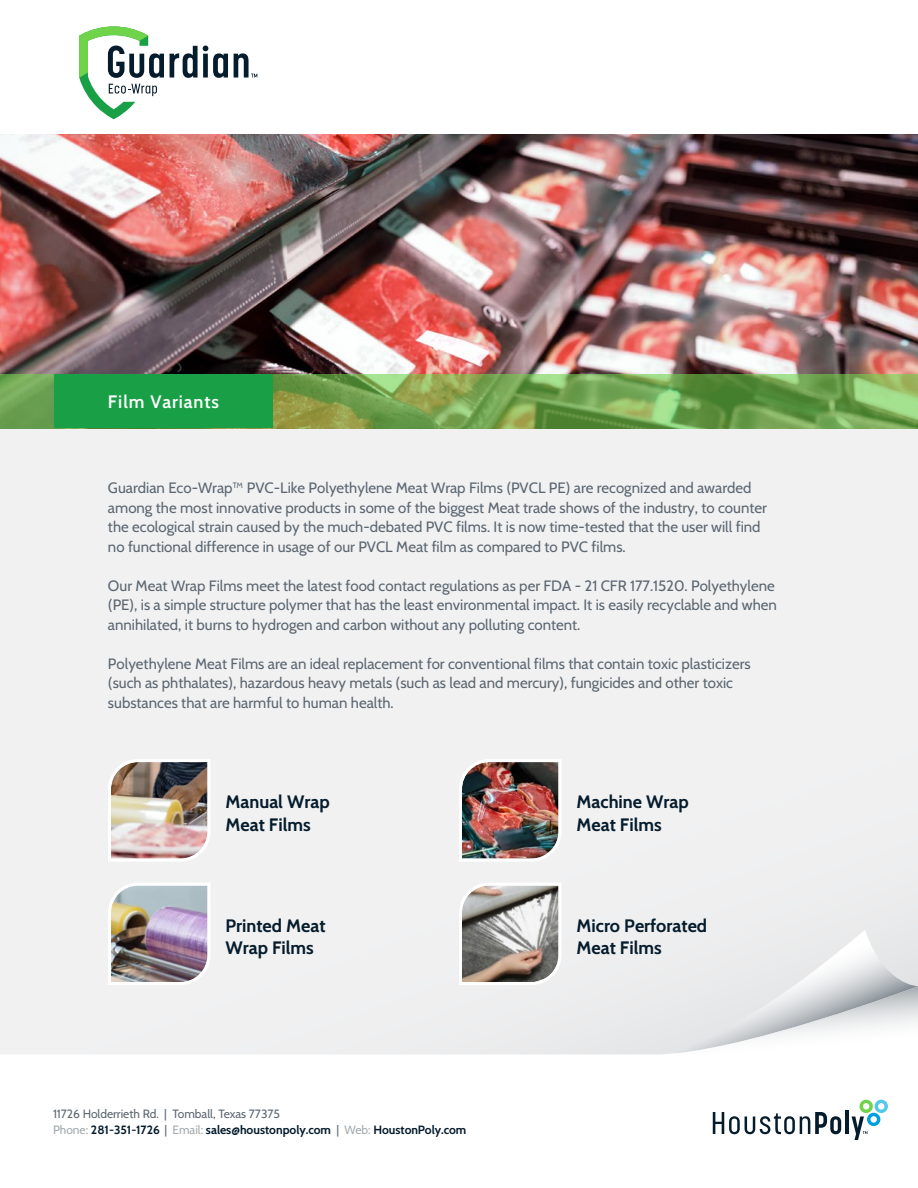
<style>
.page{position:relative;width:918px;height:1188px;background:#fff}
.page>*{position:absolute;margin:0;border:0;box-sizing:border-box;transform-origin:0 0}
.t1{font:700 18px/22.5px "Cabin";color:#051c2c}
.t2{font:600 18px "Cabin";letter-spacing:.05em;color:#fff}
.t3{font:15px/19.5px "Cabin";color:#5b6670}
.t4{font:700 12px/16.5px "Cabin";color:#051c2c}
.s1{font-weight:400;color:#5b6670}
.s2{font-weight:400;color:#a2a9ad}
</style>
<div class="page">
<div style="left:0;top:428px;width:918px;height:626px;background:#f1f1f2"></div>
<svg style="left:713px;top:1112px;width:128px;height:22px"></svg>
<hr style="left:845px;top:1110px;width:4px;height:24px;background:#051c2c">
<svg style="left:852px;top:1100px;width:36px;height:40px"></svg>
<img style="left:0;top:135px;width:918px;height:239px">
<svg style="left:655px;top:930px;width:263px;height:124px"></svg>
<svg style="left:0;top:374px;width:918px;height:54px;background:#76a351"></svg>
<div style="left:54px;top:374px;width:219px;height:54px;background:#19a046"></div>
<img style="left:108px;top:759px;width:103px;height:103px">
<img style="left:459px;top:759px;width:103px;height:103px">
<img style="left:108px;top:883px;width:103px;height:102px">
<svg style="left:459px;top:883px;width:103px;height:102px"></svg>
<svg style="left:79px;top:26px;width:85px;height:93px"></svg>
<svg style="left:170px;top:46px;width:58px;height:32px"></svg>
<svg style="left:234px;top:53px;width:23px;height:25px"></svg>
<p class="t2" style="left:108px;top:387px;width:113px">Film Variants</p>
<p class="t3" style="left:108px;top:477px;width:660px">Guardian Eco-Wrap™ PVC-Like Polyethylene Meat Wrap Films (PVCL PE) are recognized and awarded among the most innovative products in some of the biggest Meat trade shows of the industry, to counter the ecological strain caused by the much-debated PVC films. It is now time-tested that the user will find no functional difference in usage of our PVCL Meat film as compared to PVC films.</p>
<p class="t3" style="left:108px;top:575px;width:670px">Our Meat Wrap Films meet the latest food contact regulations as per FDA - 21 CFR 177.1520. Polyethylene (PE), is a simple structure polymer that has the least environmental impact. It is easily recyclable and when annihilated, it burns to hydrogen and carbon without any polluting content.</p>
<p class="t3" style="left:108px;top:653px;width:644px">Polyethylene Meat Films are an ideal replacement for conventional films that contain toxic plasticizers (such as phthalates), hazardous heavy metals (such as lead and mercury), fungicides and other toxic substances that are harmful to human health.</p>
<p class="t1" style="left:226px;top:789px;width:106px">Manual Wrap<br>Meat Films</p>
<p class="t1" style="left:577px;top:789px;width:114px">Machine Wrap<br>Meat Films</p>
<p class="t1" style="left:226px;top:913px;width:102px">Printed Meat<br>Wrap Films</p>
<p class="t1" style="left:577px;top:913px;width:132px">Micro Perforated<br>Meat Films</p>
<p class="t4" style="left:53px;top:1104px;width:415px"><span class="s1">11726 Holderrieth Rd. | Tomball, Texas 77375<br></span><span class="s2">Phone:</span> 281-351-1726 <span class="s1">|</span> <span class="s2">Email:</span> sales@houstonpoly.com <span class="s1">|</span> <span class="s2">Web:</span> HoustonPoly.com</p>
</div>
